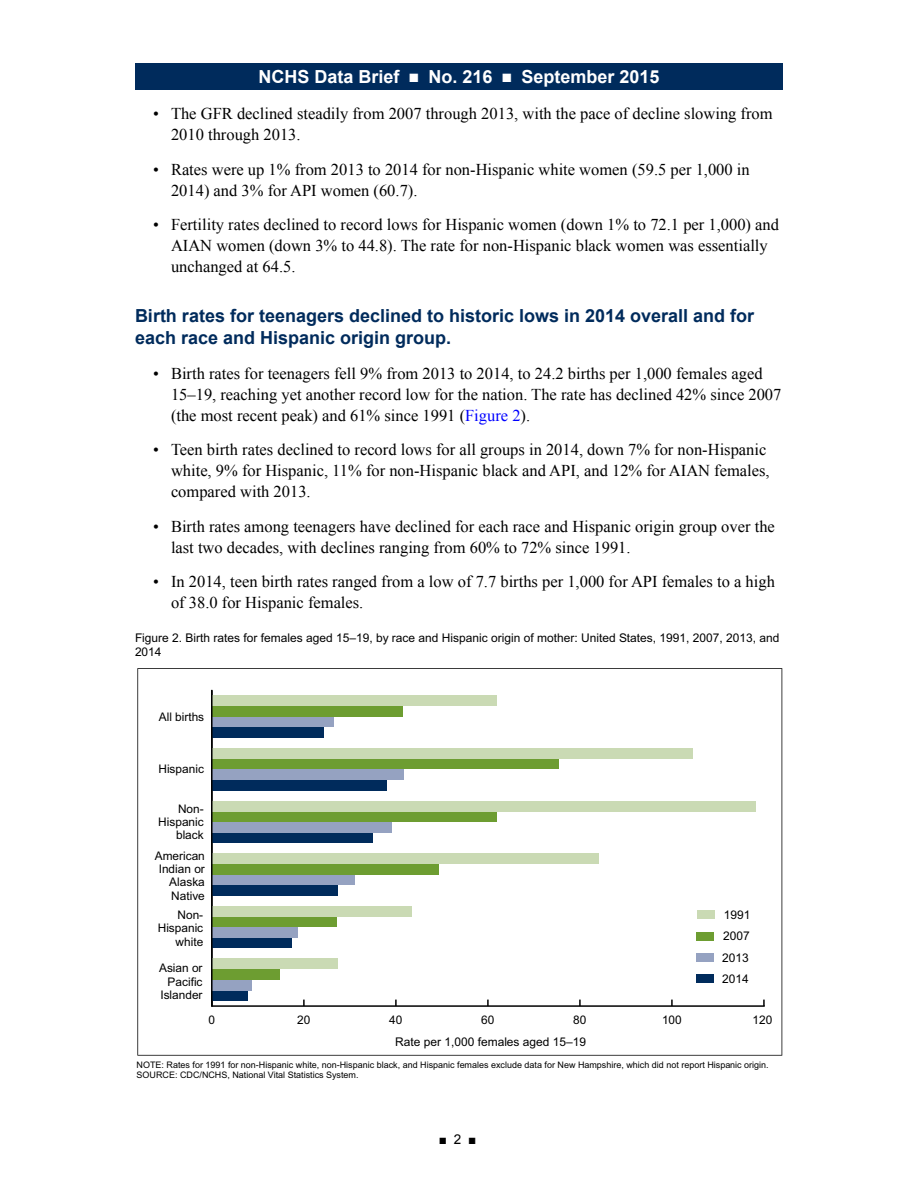
<style>
.page{position:relative;width:918px;height:1188px;background:#fff}
.page>*{position:absolute;margin:0;border:0;box-sizing:border-box;transform-origin:0 0}
.Heading_1{font:700 18px/22.5px "Arial";color:#002b5c}
.t1{font:700 18px "Arial";color:#fff}
.t2{font:16.5px/21px "Times New Roman";color:#000}
.t3{font:13.5px "Arial";color:#000}
.t4{font:12px/13.5px "Arial";color:#000}
.t5{font:11.85px/13.4px "Arial";color:#000;text-align:right}
.t6{font:9px/10.5px "Arial";color:#000}
.s1{color:#00f}
</style>
<div class="page">
<div style="left:135px;top:63px;width:648px;height:27px;background:#002b5c"></div>
<svg style="left:137px;top:668px;width:645px;height:388px"></svg>
<hr style="left:211px;top:690px;width:2px;height:316px;background:#000">
<p class="t1" style="left:259px;top:65px;width:402px">NCHS Data Brief ■ No. 216 ■ September 2015</p>
<p class="t2" style="left:171px;top:103px;width:603px;text-indent:-18px">• The GFR declined steadily from 2007 through 2013, with the pace of decline slowing from<br>2010 through 2013.</p>
<p class="t2" style="left:171px;top:159px;width:580px;text-indent:-18px">• Rates were up 1% from 2013 to 2014 for non-Hispanic white women (59.5 per 1,000 in<br>2014) and 3% for API women (60.7).</p>
<p class="t2" style="left:171px;top:214px;width:610px;text-indent:-18px">• Fertility rates declined to record lows for Hispanic women (down 1% to 72.1 per 1,000) and<br>AIAN women (down 3% to 44.8). The rate for non-Hispanic black women was essentially unchanged at 64.5.</p>
<p class="Heading_1" style="left:135px;top:305px;width:621px">Birth rates for teenagers declined to historic lows in 2014 overall and for each race and Hispanic origin group.</p>
<p class="t2" style="left:171px;top:363px;width:612px;text-indent:-18px">• Birth rates for teenagers fell 9% from 2013 to 2014, to 24.2 births per 1,000 females aged<br>15–19, reaching yet another record low for the nation. The rate has declined 42% since 2007 (the most recent peak) and 61% since 1991 (<span class="s1">Figure 2</span>).</p>
<p class="t2" style="left:171px;top:439px;width:600px;text-indent:-18px">• Teen birth rates declined to record lows for all groups in 2014, down 7% for non-Hispanic white, 9% for Hispanic, 11% for non-Hispanic black and API, and 12% for AIAN females, compared with 2013.</p>
<p class="t2" style="left:171px;top:516px;width:605px;text-indent:-18px">• Birth rates among teenagers have declined for each race and Hispanic origin group over the last two decades, with declines ranging from 60% to 72% since 1991.</p>
<p class="t2" style="left:171px;top:571px;width:605px;text-indent:-18px">• In 2014, teen birth rates ranged from a low of 7.7 births per 1,000 for API females to a high of 38.0 for Hispanic females.</p>
<p class="t4" style="left:135px;top:631px;width:646px">Figure 2. Birth rates for females aged 15–19, by race and Hispanic origin of mother: United States, 1991, 2007, 2013, and<br>2014</p>
<p class="t5" style="left:159px;top:711px;width:47px">All births</p>
<p class="t5" style="left:158px;top:763px;width:47px">Hispanic</p>
<p class="t5" style="left:158px;top:802px;width:47px">Non-<br>Hispanic black</p>
<p class="t5" style="left:155px;top:849px;width:52px">American<br>Indian or<br>Alaska<br>Native</p>
<p class="t5" style="left:158px;top:908px;width:47px">Non-<br>Hispanic white</p>
<p class="t5" style="left:159px;top:962px;width:45px">Asian or<br>Pacific<br>Islander</p>
<p class="t4" style="left:724px;top:908px;width:28px">1991</p>
<p class="t4" style="left:723px;top:930px;width:28px">2007</p>
<p class="t4" style="left:722px;top:951px;width:28px">2013</p>
<p class="t4" style="left:722px;top:972px;width:28px">2014</p>
<p class="t5" style="left:209px;top:1014px;width:8px">0</p>
<p class="t5" style="left:297px;top:1014px;width:15px">20</p>
<p class="t5" style="left:389px;top:1014px;width:15px">40</p>
<p class="t5" style="left:481px;top:1014px;width:15px">60</p>
<p class="t5" style="left:573px;top:1014px;width:15px">80</p>
<p class="t5" style="left:662px;top:1014px;width:21px">100</p>
<p class="t5" style="left:753px;top:1014px;width:21px">120</p>
<p class="t4" style="left:395px;top:1035px;width:193px">Rate per 1,000 females aged 15–19</p>
<p class="t6" style="left:137px;top:1060px;width:634px">NOTE: Rates for 1991 for non-Hispanic white, non-Hispanic black, and Hispanic females exclude data for New Hampshire, which did not report Hispanic origin.<br>SOURCE: CDC/NCHS, National Vital Statistics System.</p>
<p class="t3" style="left:439px;top:1130px;width:39px">■ 2 ■</p>
</div>
